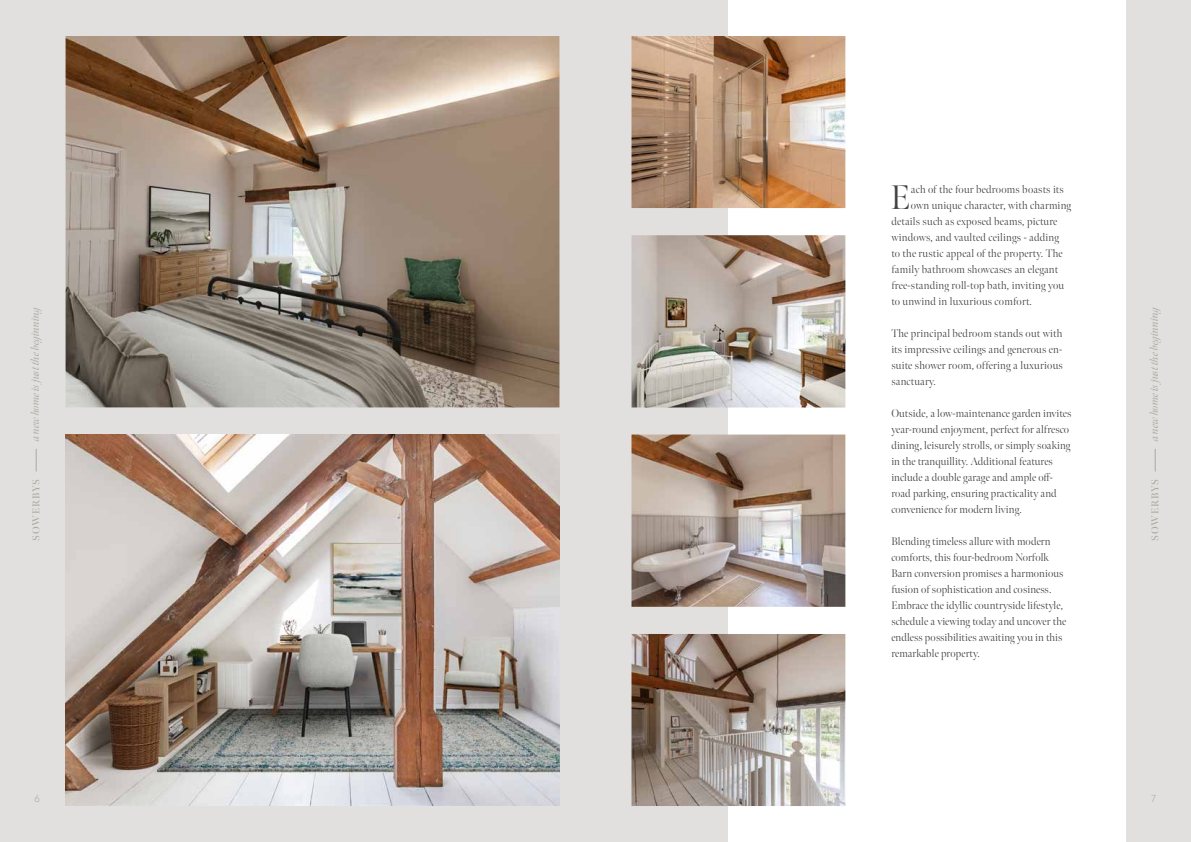
<style>
.page{position:relative;width:1191px;height:842px;background:#fff}
.page>*{position:absolute;margin:0;border:0;box-sizing:border-box;transform-origin:0 0}
.t1{font:300 34px "Meno Banner";color:#434141}
.t2{font:300 11px/16px "Meno Banner";letter-spacing:.01em;color:#434141}
.t3{font:italic 11px "Meno Banner";letter-spacing:-.01em;color:#ada8a0}
.t4{font:600 10px "Meno Banner";letter-spacing:.08em;color:#ada8a0}
.t5{font:300 10px "Quasimoda";color:#ada8a0}
</style>
<div class="page">
<div style="left:0;top:0;width:595px;height:842px;background:#e2e0df"></div>
<div style="left:595px;top:0;width:596px;height:842px;background:#e2e0df"></div>
<svg style="left:36px;top:449px;width:1px;height:22px"></svg>
<svg style="left:1155px;top:449px;width:1px;height:22px"></svg>
<img style="left:66px;top:434px;width:493px;height:372px">
<img style="left:66px;top:36px;width:493px;height:371px">
<div style="left:728px;top:0;width:397px;height:842px;background:#fff"></div>
<img style="left:631px;top:235px;width:214px;height:172px">
<img style="left:631px;top:36px;width:214px;height:172px">
<img style="left:631px;top:634px;width:214px;height:172px">
<img style="left:631px;top:434px;width:214px;height:173px">
<h1 class="t1" style="left:890px;top:177px;width:21px">E</h1>
<p class="t2" style="left:911px;top:182px;width:154px">ach of the four bedrooms boasts its</p>
<p class="t2" style="left:911px;top:198px;width:162px">own unique character, with charming</p>
<p class="t2" style="left:891px;top:214px;width:168px">details such as exposed beams, picture</p>
<p class="t2" style="left:891px;top:230px;width:169px">windows, and vaulted ceilings - adding</p>
<p class="t2" style="left:891px;top:246px;width:173px">to the rustic appeal of the property. The</p>
<p class="t2" style="left:891px;top:262px;width:168px">family bathroom showcases an elegant</p>
<p class="t2" style="left:891px;top:278px;width:174px">free-standing roll-top bath, inviting you</p>
<p class="t2" style="left:891px;top:294px;width:142px">to unwind in luxurious comfort.</p>
<p class="t2" style="left:891px;top:326px;width:173px;text-align:justify">The principal bedroom stands out with its impressive ceilings and generous en&shy;suite shower room, offering a luxurious sanctuary.</p>
<p class="t2" style="left:891px;top:406px;width:181px">Outside, a low-maintenance garden invites year-round enjoyment, perfect for alfresco dining, leisurely strolls, or simply soaking in the tranquillity. Additional features include a double garage and ample off&shy;road parking, ensuring practicality and convenience for modern living.</p>
<p class="t2" style="left:891px;top:534px;width:176px">Blending timeless allure with modern comforts, this four-bedroom Norfolk Barn conversion promises a harmonious fusion of sophistication and cosiness.<br>Embrace the idyllic countryside lifestyle, schedule a viewing today and uncover the endless possibilities awaiting you in this remarkable property.</p>
<p class="t3" style="left:29px;top:441px;width:138px;rotate:-90deg">a new home is just the beginning</p>
<p class="t3" style="left:1147px;top:441px;width:138px;rotate:-90deg">a new home is just the beginning</p>
<p class="t4" style="left:30px;top:541px;width:63px;rotate:-90deg">SOWERBYS</p>
<p class="t4" style="left:1149px;top:541px;width:63px;rotate:-90deg">SOWERBYS</p>
<p class="t5" style="left:35px;top:791px;width:7px">6</p>
<p class="t5" style="left:1151px;top:791px;width:6px">7</p>
</div>
